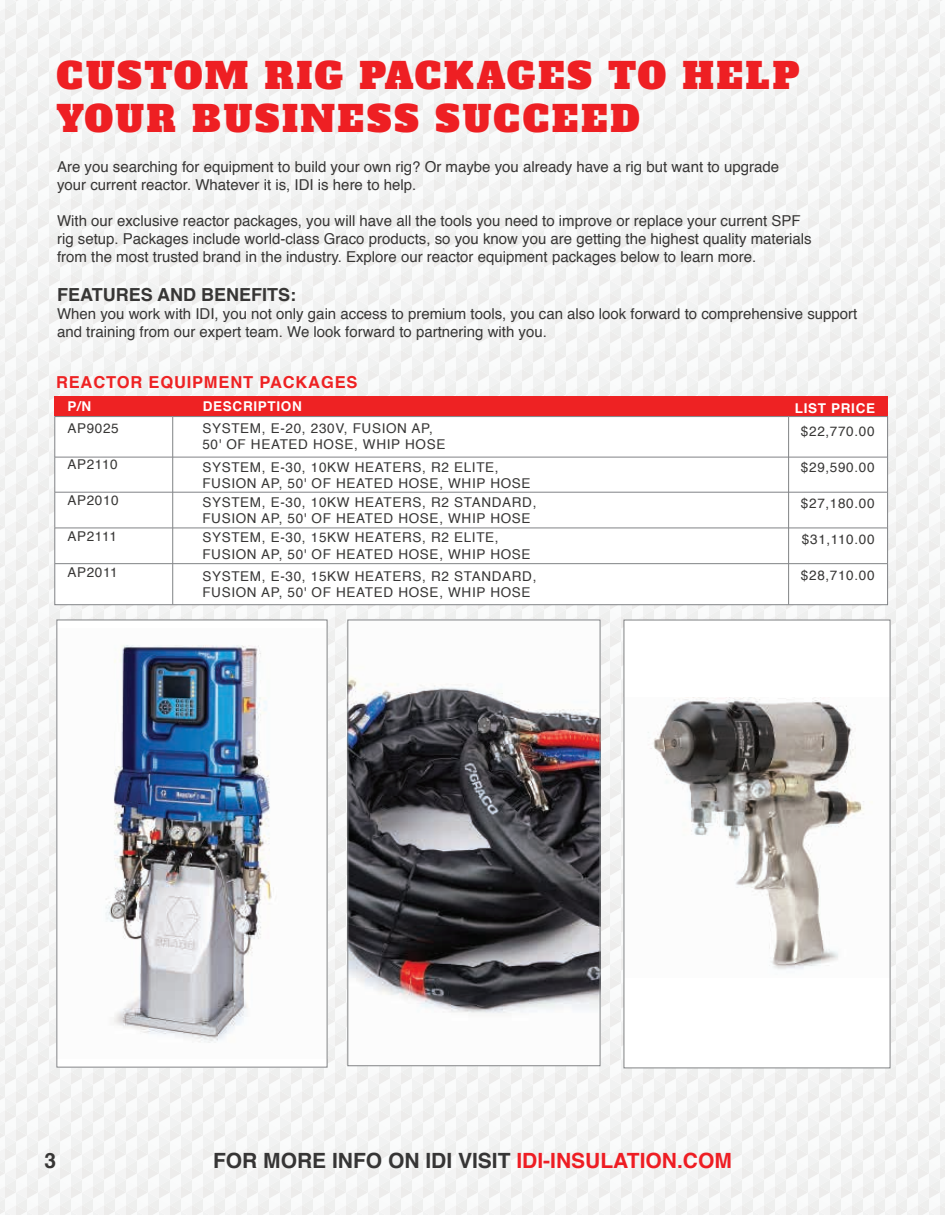
<style>
.page{position:relative;width:945px;height:1215px;background:#f3f3f3}
.page>*{position:absolute;margin:0;border:0;box-sizing:border-box;transform-origin:0 0}
.t1{font:36px/43.2px "Alfa Slab One";letter-spacing:.075em;color:#ee1f23}
.t2{font:700 21px "Helvetica";color:#363535}
.t3{font:700 21px "Helvetica";color:#373635}
.t4{font:700 18px "Helvetica";color:#373635}
.t5{font:700 16.5px "Helvetica";letter-spacing:.05em;color:#ee2223}
.t6{font:15px/18px "Helvetica";color:#373635}
.t7{font:13.5px/16.2px "Helvetica";letter-spacing:.05em;color:#373635}
.t8{font:700 13.5px "Helvetica";letter-spacing:.05em;color:#fff}
.s1{color:#ee1d23}
</style>
<div class="page">
<div style="left:54px;top:416px;width:834px;height:189px;background:#fff;border:1px solid #818386"></div>
<hr style="left:55px;top:563px;width:833px;height:1px;background:#818386">
<hr style="left:55px;top:528px;width:833px;height:1px;background:#818386">
<hr style="left:55px;top:492px;width:833px;height:1px;background:#818386">
<hr style="left:55px;top:457px;width:833px;height:1px;background:#818386">
<hr style="left:172px;top:417px;width:1px;height:188px;background:#818386">
<hr style="left:788px;top:417px;width:1px;height:188px;background:#818386">
<div style="left:54px;top:397px;width:834px;height:19px;background:#ee2223"></div>
<img style="left:349px;top:622px;width:249px;height:442px">
<div style="left:347px;top:620px;width:253px;height:446px;border:1px solid #818385"></div>
<div style="left:624px;top:620px;width:266px;height:448px;background:#fff"></div>
<img style="left:648px;top:698px;width:224px;height:272px">
<div style="left:624px;top:620px;width:266px;height:448px;border:1px solid #818385"></div>
<div style="left:57px;top:620px;width:270px;height:447px;background:#fff"></div>
<img style="left:105px;top:645px;width:169px;height:398px">
<div style="left:56px;top:620px;width:271px;height:448px;border:1px solid #818385"></div>
<h1 class="t1" style="left:57px;top:54px;width:745px">CUSTOM RIG PACKAGES TO HELP<br>YOUR BUSINESS SUCCEED</h1>
<p class="t6" style="left:57px;top:158px;width:724px">Are you searching for equipment to build your own rig? Or maybe you already have a rig but want to upgrade your current reactor. Whatever it is, IDI is here to help.</p>
<p class="t6" style="left:57px;top:212px;width:756px">With our exclusive reactor packages, you will have all the tools you need to improve or replace your current SPF rig setup. Packages include world-class Graco products, so you know you are getting the highest quality materials from the most trusted brand in the industry. Explore our reactor equipment packages below to learn more.</p>
<p class="t4" style="left:57px;top:280px;width:241px">FEATURES AND BENEFITS:</p>
<p class="t6" style="left:57px;top:306px;width:802px">When you work with IDI, you not only gain access to premium tools, you can also look forward to comprehensive support and training from our expert team. We look forward to partnering with you.</p>
<p class="t5" style="left:56px;top:369px;width:303px">REACTOR EQUIPMENT PACKAGES</p>
<p class="t8" style="left:68px;top:395px;width:25px">P/N</p>
<p class="t8" style="left:203px;top:396px;width:101px">DESCRIPTION</p>
<p class="t8" style="left:795px;top:398px;width:82px">LIST PRICE</p>
<p class="t7" style="left:67px;top:421px;width:53px">AP9025</p>
<p class="t7" style="left:67px;top:457px;width:52px">AP2110</p>
<p class="t7" style="left:67px;top:493px;width:53px">AP2010</p>
<p class="t7" style="left:67px;top:529px;width:51px">AP2111</p>
<p class="t7" style="left:67px;top:565px;width:52px">AP2011</p>
<p class="t7" style="left:202px;top:421px;width:245px">SYSTEM, E-20, 230V, FUSION AP,<br>50' OF HEATED HOSE, WHIP HOSE</p>
<p class="t7" style="left:202px;top:459px;width:330px">SYSTEM, E-30, 10KW HEATERS, R2 ELITE,<br>FUSION AP, 50' OF HEATED HOSE, WHIP HOSE</p>
<p class="t7" style="left:202px;top:495px;width:336px">SYSTEM, E-30, 10KW HEATERS, R2 STANDARD,<br>FUSION AP, 50' OF HEATED HOSE, WHIP HOSE</p>
<p class="t7" style="left:202px;top:530px;width:330px">SYSTEM, E-30, 15KW HEATERS, R2 ELITE,<br>FUSION AP, 50' OF HEATED HOSE, WHIP HOSE</p>
<p class="t7" style="left:202px;top:568px;width:336px">SYSTEM, E-30, 15KW HEATERS, R2 STANDARD,<br>FUSION AP, 50' OF HEATED HOSE, WHIP HOSE</p>
<p class="t7" style="left:801px;top:424px;width:75px">$22,770.00</p>
<p class="t7" style="left:801px;top:460px;width:75px">$29,590.00</p>
<p class="t7" style="left:801px;top:496px;width:75px">$27,180.00</p>
<p class="t7" style="left:802px;top:532px;width:74px">$31,110.00</p>
<p class="t7" style="left:801px;top:568px;width:75px">$28,710.00</p>
<h2 class="t3" style="left:44px;top:1144px;width:13px">3</h2>
<h2 class="t2" style="left:213px;top:1144px;width:520px">FOR MORE INFO ON IDI VISIT <span class="s1">IDI-INSULATION.COM</span></h2>
</div>
